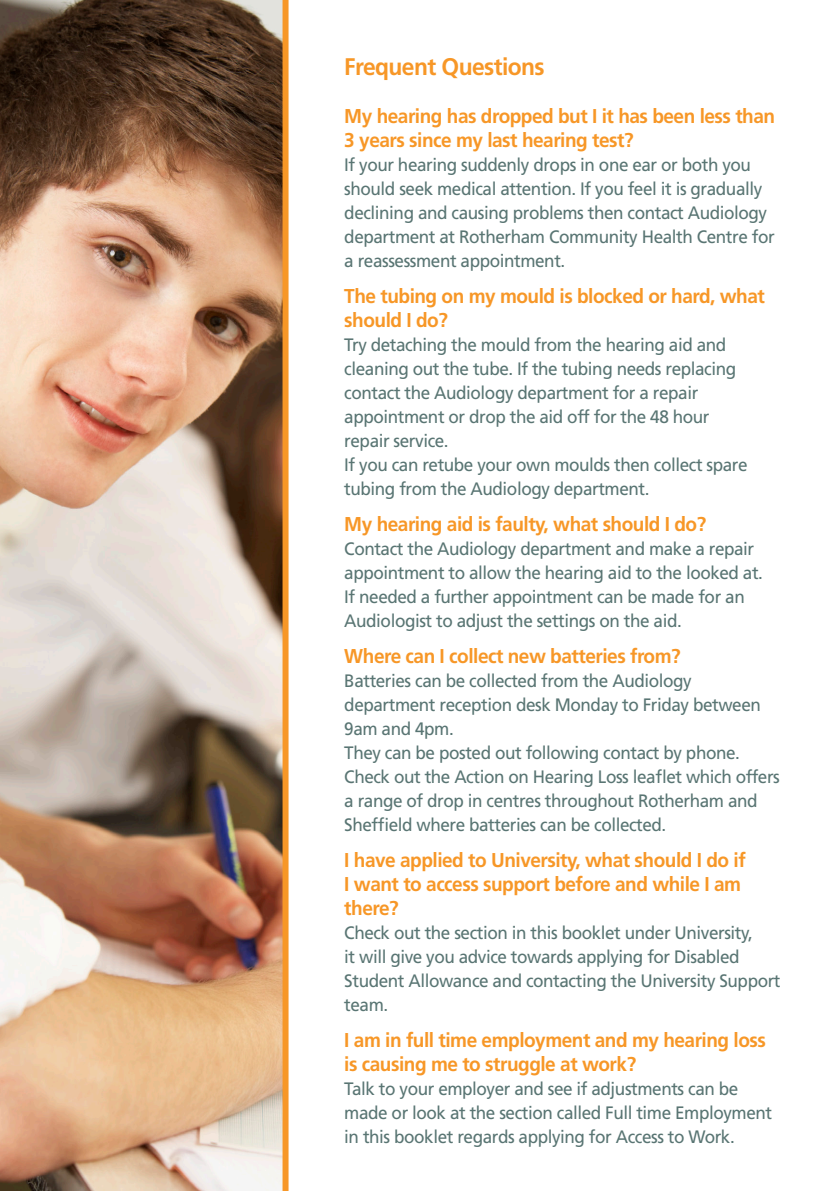
<style>
.page{position:relative;width:840px;height:1191px;background:#fff}
.page>*{position:absolute;margin:0;border:0;box-sizing:border-box;transform-origin:0 0}
.t1{font:700 24px "Frutiger";letter-spacing:-.025em;color:#f79727;scale:.95 1}
.t2{font:700 20px/24px "Frutiger";letter-spacing:-.025em;color:#f79727;scale:.95 1}
.t3{font:18px/24px "Frutiger";letter-spacing:-.025em;color:#597573;scale:.95 1}
</style>
<div class="page">
<img style="left:0;top:0;width:288px;height:1191px">
<p class="t1" style="left:344px;top:52px;width:212px">Frequent Questions</p>
<p class="t2" style="left:344px;top:104px;width:455px">My hearing has dropped but I it has been less than<br>3 years since my last hearing test?</p>
<p class="t3" style="left:344px;top:153px;width:454px">If your hearing suddenly drops in one ear or both you should seek medical attention. If you feel it is gradually declining and causing problems then contact Audiology department at Rotherham Community Health Centre for a reassessment appointment.</p>
<p class="t2" style="left:344px;top:284px;width:444px">The tubing on my mould is blocked or hard, what should I do?</p>
<p class="t3" style="left:344px;top:333px;width:414px">Try detaching the mould from the hearing aid and cleaning out the tube. If the tubing needs replacing contact the Audiology department for a repair appointment or drop the aid off for the 48 hour repair service.</p>
<p class="t3" style="left:344px;top:453px;width:426px">If you can retube your own moulds then collect spare tubing from the Audiology department.</p>
<p class="t2" style="left:344px;top:512px;width:382px">My hearing aid is faulty, what should I do?</p>
<p class="t3" style="left:344px;top:537px;width:442px">Contact the Audiology department and make a repair appointment to allow the hearing aid to the looked at.</p>
<p class="t3" style="left:344px;top:585px;width:423px">If needed a further appointment can be made for an<br>Audiologist to adjust the settings on the aid.</p>
<p class="t2" style="left:344px;top:644px;width:355px">Where can I collect new batteries from?</p>
<p class="t3" style="left:344px;top:669px;width:440px">Batteries can be collected from the Audiology department reception desk Monday to Friday between<br>9am and 4pm.</p>
<p class="t3" style="left:344px;top:741px;width:417px">They can be posted out following contact by phone.</p>
<p class="t3" style="left:344px;top:765px;width:460px">Check out the Action on Hearing Loss leaflet which offers a range of drop in centres throughout Rotherham and<br>Sheffield where batteries can be collected.</p>
<p class="t2" style="left:344px;top:848px;width:424px">I have applied to University, what should I do if<br>I want to access support before and while I am there?</p>
<p class="t3" style="left:344px;top:921px;width:460px">Check out the section in this booklet under University,<br>it will give you advice towards applying for Disabled Student Allowance and contacting the University Support team.</p>
<p class="t2" style="left:344px;top:1028px;width:445px">I am in full time employment and my hearing loss is causing me to struggle at work?</p>
<p class="t3" style="left:344px;top:1077px;width:451px">Talk to your employer and see if adjustments can be made or look at the section called Full time Employment in this booklet regards applying for Access to Work.</p>
</div>
